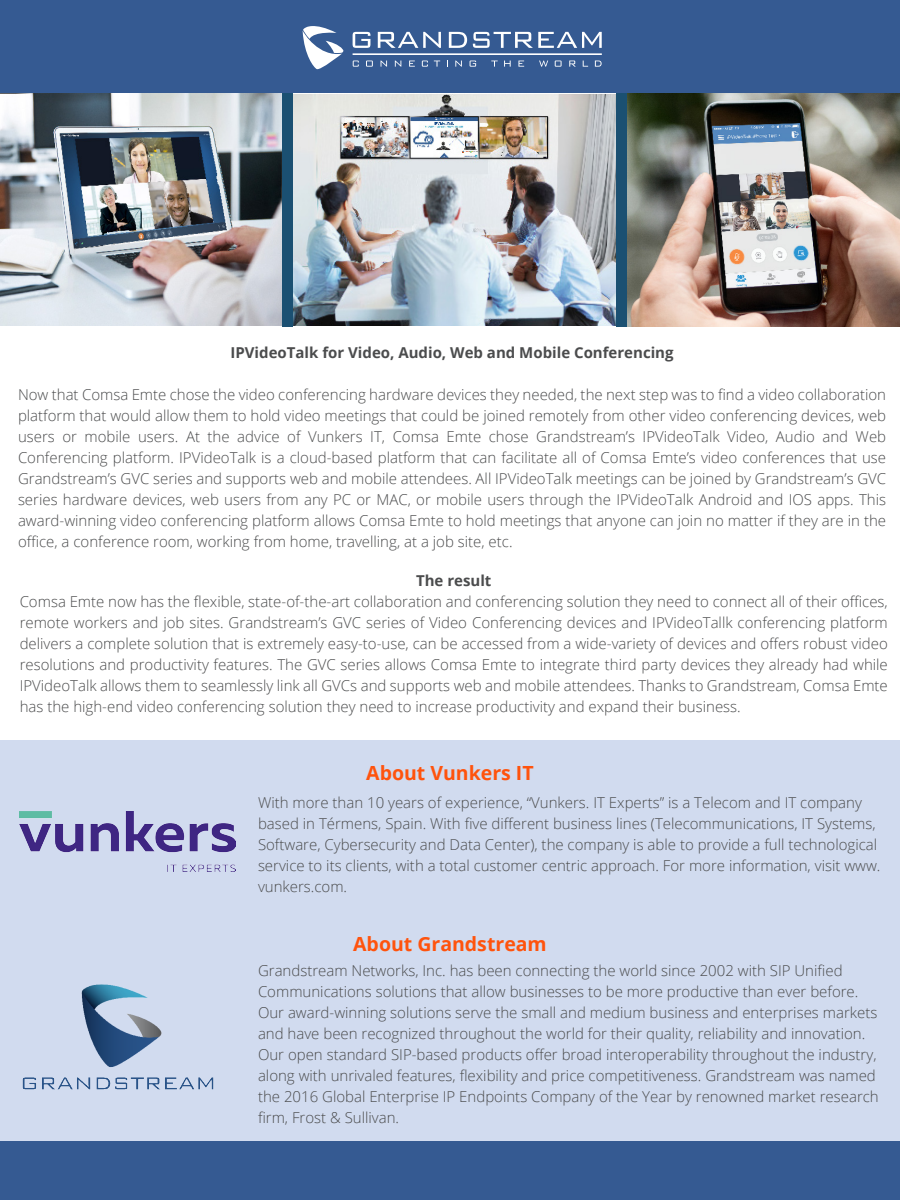
<style>
.page{position:relative;width:900px;height:1200px;background:#fff}
.page>*{position:absolute;margin:0;border:0;box-sizing:border-box;transform-origin:0 0}
.t1{font:700 19.5px "Open Sans";color:#ff530d}
.t2{font:300 15px/21px "Open Sans";color:#4b4c4d}
.t3{font:700 15px "Open Sans";color:#4b4c4d}
</style>
<div class="page">
<div style="left:0;top:0;width:900px;height:93px;background:#355a92"></div>
<svg style="left:303px;top:26px;width:40px;height:44px"></svg>
<svg style="left:353px;top:32px;width:17px;height:16px"></svg>
<svg style="left:378px;top:32px;width:63px;height:16px"></svg>
<svg style="left:449px;top:32px;width:18px;height:16px"></svg>
<svg style="left:473px;top:32px;width:129px;height:16px"></svg>
<svg style="left:353px;top:61px;width:6px;height:6px"></svg>
<svg style="left:366px;top:61px;width:7px;height:6px"></svg>
<svg style="left:381px;top:61px;width:6px;height:6px"></svg>
<svg style="left:395px;top:61px;width:6px;height:6px"></svg>
<svg style="left:409px;top:61px;width:6px;height:6px"></svg>
<svg style="left:422px;top:61px;width:6px;height:6px"></svg>
<svg style="left:434px;top:61px;width:6px;height:6px"></svg>
<svg style="left:455px;top:61px;width:7px;height:6px"></svg>
<svg style="left:470px;top:61px;width:6px;height:6px"></svg>
<svg style="left:491px;top:61px;width:7px;height:6px"></svg>
<svg style="left:504px;top:61px;width:7px;height:6px"></svg>
<svg style="left:518px;top:61px;width:6px;height:6px"></svg>
<svg style="left:595px;top:61px;width:7px;height:6px"></svg>
<svg style="left:555px;top:61px;width:7px;height:6px"></svg>
<svg style="left:569px;top:61px;width:7px;height:6px"></svg>
<svg style="left:583px;top:61px;width:5px;height:6px"></svg>
<svg style="left:539px;top:61px;width:9px;height:6px"></svg>
<hr style="left:353px;top:53px;width:249px;height:2px;background:#fff">
<div style="left:0;top:740px;width:900px;height:402px;background:#d1dbef"></div>
<img style="left:22px;top:984px;width:192px;height:106px">
<div style="left:0;top:1142px;width:900px;height:58px;background:#355a92"></div>
<img style="left:19px;top:811px;width:217px;height:61px">
<img style="left:0;top:93px;width:616px;height:233px">
<img style="left:627px;top:93px;width:273px;height:234px">
<div style="left:282px;top:93px;width:10px;height:234px;background:#1b5072"></div>
<div style="left:616px;top:93px;width:11px;height:234px;background:#1b5072"></div>
<p class="t3" style="left:231px;top:342px;width:445px">IPVideoTalk for Video, Audio, Web and Mobile Conferencing</p>
<p class="t2" style="left:18px;top:384px;width:870px;text-align:justify">Now that Comsa Emte chose the video conferencing hardware devices they needed, the next step was to find a video collaboration platform that would allow them to hold video meetings that could be joined remotely from other video conferencing devices, web users or mobile users. At the advice of Vunkers IT, Comsa Emte chose Grandstream’s IPVideoTalk Video, Audio and Web Conferencing platform. IPVideoTalk is a cloud-based platform that can facilitate all of Comsa Emte’s video conferences that use Grandstream’s GVC series and supports web and mobile attendees. All IPVideoTalk meetings can be joined by Grandstream’s GVC series hardware devices, web users from any PC or MAC, or mobile users through the IPVideoTalk Android and IOS apps. This award-winning video conferencing platform allows Comsa Emte to hold meetings that anyone can join no matter if they are in the office, a conference room, working from home, travelling, at a job site, etc.</p>
<p class="t3" style="left:416px;top:570px;width:77px">The result</p>
<p class="t2" style="left:20px;top:591px;width:870px;text-align:justify">Comsa Emte now has the flexible, state-of-the-art collaboration and conferencing solution they need to connect all of their offices, remote workers and job sites. Grandstream’s GVC series of Video Conferencing devices and IPVideoTallk conferencing platform delivers a complete solution that is extremely easy-to-use, can be accessed from a wide-variety of devices and offers robust video resolutions and productivity features. The GVC series allows Comsa Emte to integrate third party devices they already had while IPVideoTalk allows them to seamlessly link all GVCs and supports web and mobile attendees. Thanks to Grandstream, Comsa Emte has the high-end video conferencing solution they need to increase productivity and expand their business.</p>
<p class="t1" style="left:366px;top:759px;width:169px">About Vunkers IT</p>
<p class="t2" style="left:258px;top:791px;width:624px">With more than 10 years of experience, “Vunkers. IT Experts” is a Telecom and IT company based in Térmens, Spain. With five different business lines (Telecommunications, IT Systems, Software, Cybersecurity and Data Center), the company is able to provide a full technological service to its clients, with a total customer centric approach. For more information, visit www. vunkers.com.</p>
<p class="t1" style="left:353px;top:930px;width:195px">About Grandstream</p>
<p class="t2" style="left:258px;top:960px;width:622px">Grandstream Networks, Inc. has been connecting the world since 2002 with SIP Unified Communications solutions that allow businesses to be more productive than ever before.<br>Our award-winning solutions serve the small and medium business and enterprises markets and have been recognized throughout the world for their quality, reliability and innovation.<br>Our open standard SIP-based products offer broad interoperability throughout the industry, along with unrivaled features, flexibility and price competitiveness. Grandstream was named the 2016 Global Enterprise IP Endpoints Company of the Year by renowned market research firm, Frost &amp; Sullivan.</p>
</div>
